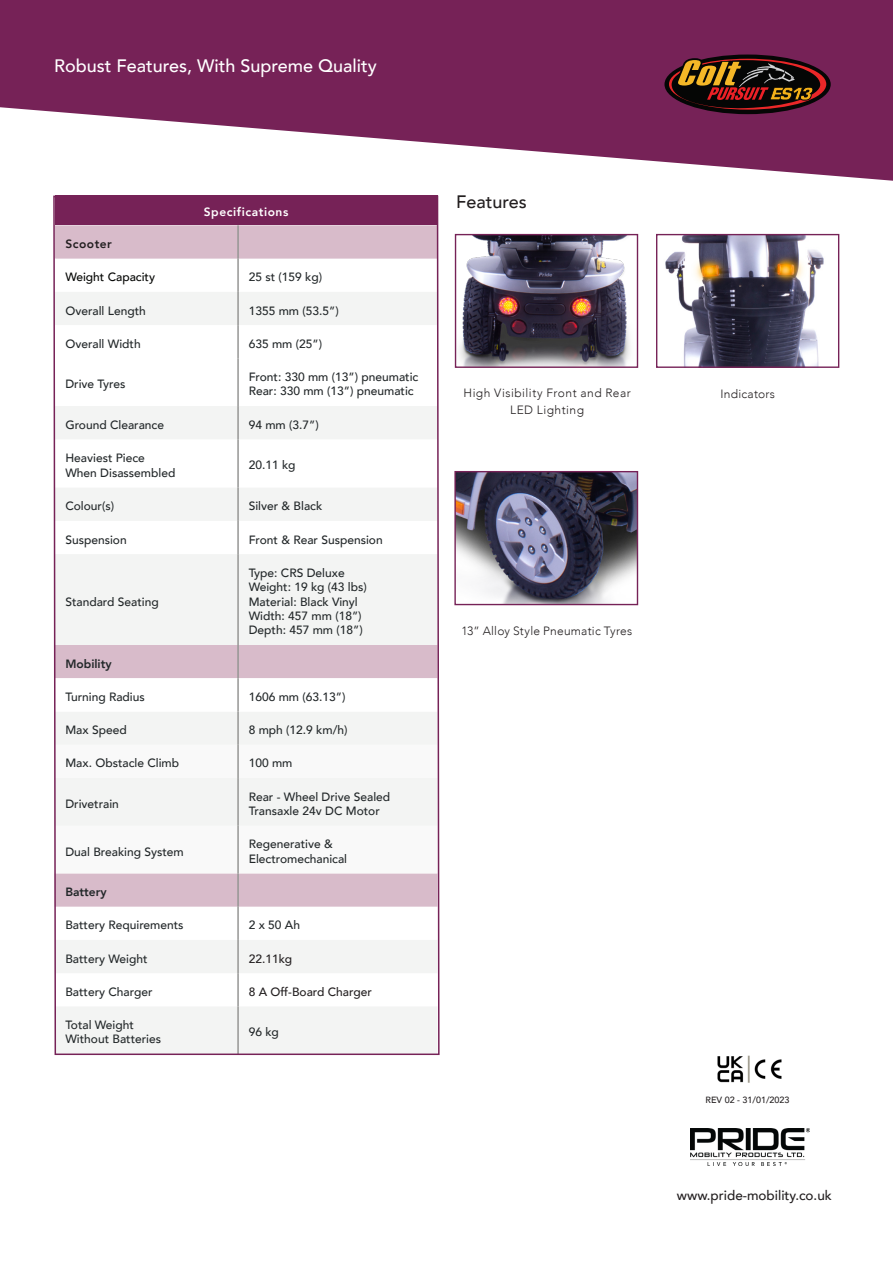
<style>
.page{position:relative;width:893px;height:1263px;background:#fff}
.page>*{position:absolute;margin:0;border:0;box-sizing:border-box;transform-origin:0 0}
.t1{font:500 18px "Avenir";color:#fff}
.t2{font:500 18px "Avenir";color:#231f20}
.t3{font:500 13.5px "Avenir";color:#231f20}
.t4{font:500 12px/14.4px "Avenir";color:#222729}
.t5{font:300 12px/16.5px "Avenir";letter-spacing:.03em;color:#231f20;text-align:center}
.t6{font:500 12px "Avenir";color:#231f20}
.t7{font:800 12px "Avenir";color:#222729}
.t8{font:800 12px "Avenir";letter-spacing:.045em;color:#fff}
.t9{font:500 12px "Avenir";color:#040503}
.t10{font:800 12px "Avenir";letter-spacing:.04em;color:#231f20}
.t11{font:500 9px "Avenir";color:#231f20}
</style>
<div class="page">
<svg style="left:0;top:0;width:893px;height:181px;fill:#762257"></svg>
<div style="left:664px;top:55px;width:167px;height:59px;background:#050605;border-radius:50%"></div>
<svg style="left:669px;top:58px;width:157px;height:52px"></svg>
<img style="left:691px;top:1128px;width:119px;height:38px">
<img style="left:717px;top:1055px;width:65px;height:28px">
<img style="left:459px;top:236px;width:171px;height:130px">
<div style="left:455px;top:234px;width:183px;height:134px;border:1px solid #762257"></div>
<img style="left:665px;top:236px;width:159px;height:130px">
<div style="left:656px;top:234px;width:183px;height:134px;border:1px solid #762257"></div>
<img style="left:456px;top:473px;width:180px;height:130px">
<div style="left:454px;top:471px;width:184px;height:134px;border:1px solid #762257"></div>
<svg style="left:53px;top:195px;width:387px;height:861px"></svg>
<h1 class="t1" style="left:54px;top:50px;width:324px">Robust Features, With Supreme Quality</h1>
<p class="t8" style="left:204px;top:203px;width:86px">Specifications</p>
<p class="t10" style="left:65px;top:234px;width:48px">Scooter</p>
<p class="t9" style="left:65px;top:267px;width:91px">Weight Capacity</p>
<p class="t4" style="left:249px;top:269px;width:75px">25 st (159 kg)</p>
<p class="t4" style="left:65px;top:302px;width:82px">Overall Length</p>
<p class="t4" style="left:249px;top:302px;width:92px">1355 mm (53.5”)</p>
<p class="t4" style="left:65px;top:336px;width:77px">Overall Width</p>
<p class="t4" style="left:249px;top:336px;width:75px">635 mm (25”)</p>
<p class="t4" style="left:65px;top:376px;width:61px">Drive Tyres</p>
<p class="t4" style="left:249px;top:369px;width:171px">Front: 330 mm (13”) pneumatic</p>
<p class="t4" style="left:249px;top:383px;width:166px">Rear: 330 mm (13”) pneumatic</p>
<p class="t4" style="left:65px;top:417px;width:100px">Ground Clearance</p>
<p class="t4" style="left:249px;top:417px;width:72px">94 mm (3.7”)</p>
<p class="t4" style="left:65px;top:450px;width:111px;line-height:15px">Heaviest Piece<br>When Disassembled</p>
<p class="t4" style="left:249px;top:457px;width:48px">20.11 kg</p>
<p class="t4" style="left:65px;top:498px;width:50px">Colour(s)</p>
<p class="t4" style="left:249px;top:498px;width:75px">Silver &amp; Black</p>
<p class="t4" style="left:65px;top:531px;width:63px">Suspension</p>
<p class="t4" style="left:249px;top:531px;width:136px">Front &amp; Rear Suspension</p>
<p class="t4" style="left:65px;top:593px;width:95px">Standard Seating</p>
<p class="t4" style="left:249px;top:565px;width:120px">Type: CRS Deluxe<br>Weight: 19 kg (43 lbs)<br>Material: Black Vinyl<br>Width: 457 mm (18”)<br>Depth: 457 mm (18”)</p>
<p class="t7" style="left:65px;top:654px;width:48px">Mobility</p>
<p class="t4" style="left:65px;top:689px;width:81px">Turning Radius</p>
<p class="t4" style="left:249px;top:689px;width:98px">1606 mm (63.13”)</p>
<p class="t4" style="left:65px;top:722px;width:63px">Max Speed</p>
<p class="t4" style="left:249px;top:722px;width:100px">8 mph (12.9 km/h)</p>
<p class="t4" style="left:65px;top:755px;width:115px">Max. Obstacle Climb</p>
<p class="t4" style="left:249px;top:755px;width:45px">100 mm</p>
<p class="t4" style="left:65px;top:796px;width:55px">Drivetrain</p>
<p class="t4" style="left:249px;top:789px;width:143px">Rear - Wheel Drive Sealed<br>Transaxle 24v DC Motor</p>
<p class="t4" style="left:65px;top:843px;width:120px">Dual Breaking System</p>
<p class="t4" style="left:249px;top:836px;width:100px">Regenerative &amp;<br>Electromechanical</p>
<p class="t7" style="left:65px;top:882px;width:43px">Battery</p>
<p class="t4" style="left:65px;top:917px;width:120px">Battery Requirements</p>
<p class="t4" style="left:249px;top:917px;width:53px">2 x 50 Ah</p>
<p class="t4" style="left:65px;top:950px;width:84px">Battery Weight</p>
<p class="t6" style="left:249px;top:948px;width:45px">22.11kg</p>
<p class="t4" style="left:65px;top:984px;width:89px">Battery Charger</p>
<p class="t6" style="left:249px;top:981px;width:125px">8 A Off-Board Charger</p>
<p class="t4" style="left:65px;top:1017px;width:70px">Total Weight</p>
<p class="t4" style="left:65px;top:1031px;width:97px">Without Batteries</p>
<p class="t4" style="left:249px;top:1024px;width:32px">96 kg</p>
<p class="t2" style="left:456px;top:186px;width:72px">Features</p>
<p class="t5" style="left:464px;top:385px;width:169px">High Visibility Front and Rear<br>LED Lighting</p>
<p class="t5" style="left:721px;top:385px;width:56px">Indicators</p>
<p class="t5" style="left:461px;top:622px;width:172px">13” Alloy Style Pneumatic Tyres</p>
<p class="t11" style="left:706px;top:1092px;width:86px">REV 02 - 31/01/2023</p>
<p class="t3" style="left:677px;top:1184px;width:157px">www.pride-mobility.co.uk</p>
</div>
